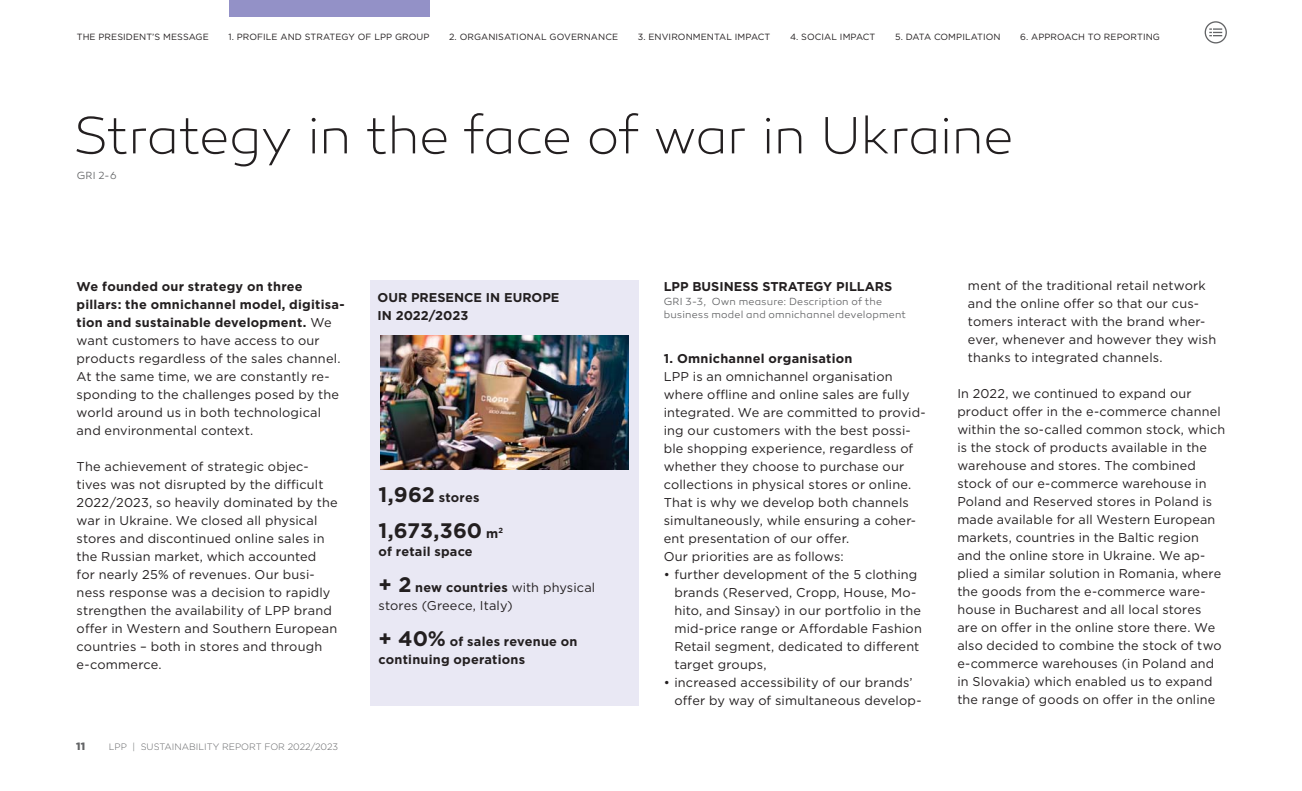
<style>
.page{position:relative;width:1302px;height:791px;background:#fff}
.page>*{position:absolute;margin:0;border:0;box-sizing:border-box;transform-origin:0 0}
.t1{font:200 53.4px "Canaro";letter-spacing:-.02em;color:#231f20}
.t2{font:700 21px "Gotham";letter-spacing:-.005em;color:#231f20}
.t3{font:12.75px/18px "Gotham";letter-spacing:.015em;color:#231f20}
.t4{font:700 12.75px/18px "Gotham";letter-spacing:.015em;color:#231f20}
.t5{font:900 10.65px "Gotham";color:#636466}
.t6{font:300 10.5px/13.5px "Canaro";letter-spacing:.015em;color:#636466}
.t7{font:300 9.3px "Gotham";color:#636466}
.t8{font:9px "Gotham";letter-spacing:.01em;color:#231f20}
.s1{font-weight:700}
.s2{font-size:21px}
.s3{font-size:12.75px}
.s4{font-weight:700;font-size:21px}
</style>
<div class="page">
<div style="left:370px;top:281px;width:268px;height:425px;background:#e9e8f4"></div>
<div style="left:1204px;top:21px;width:22px;height:22px;border:1px solid #636466;border-radius:50%"></div>
<svg style="left:1209px;top:28px;width:12px;height:8px"></svg>
<img style="left:380px;top:335px;width:248px;height:134px">
<div style="left:229px;top:0;width:200px;height:17px;background:#9391c7"></div>
<p class="t8" style="left:77px;top:33px;width:133px">THE PRESIDENT’S MESSAGE</p>
<p class="t8" style="left:228px;top:33px;width:202px">1. PROFILE AND STRATEGY OF LPP GROUP</p>
<p class="t8" style="left:449px;top:33px;width:170px">2. ORGANISATIONAL GOVERNANCE</p>
<p class="t8" style="left:637px;top:33px;width:134px">3. ENVIRONMENTAL IMPACT</p>
<p class="t8" style="left:789px;top:33px;width:87px">4. SOCIAL IMPACT</p>
<p class="t8" style="left:894px;top:33px;width:107px">5. DATA COMPILATION</p>
<p class="t8" style="left:1020px;top:33px;width:141px">6. APPROACH TO REPORTING</p>
<h1 class="t1" style="left:72px;top:115px;width:942px">Strategy in the face of war in Ukraine</h1>
<p class="t6" style="left:77px;top:169px;width:41px">GRI 2-6</p>
<p class="t3" style="left:77px;top:278px;width:269px"><span class="s1">We founded our strategy on three pillars: the omnichannel model, digitisa&shy;tion and sustainable development.</span> We want customers to have access to our products regardless of the sales channel.<br>At the same time, we are constantly re&shy;sponding to the challenges posed by the world around us in both technological and environmental context.</p>
<p class="t3" style="left:77px;top:458px;width:262px">The achievement of strategic objec&shy;tives was not disrupted by the difficult 2022/2023, so heavily dominated by the war in Ukraine. We closed all physical stores and discontinued online sales in the Russian market, which accounted for nearly 25% of revenues. Our busi&shy;ness response was a decision to rapidly strengthen the availability of LPP brand offer in Western and Southern European countries – both in stores and through e-commerce.</p>
<p class="t5" style="left:76px;top:742px;width:10px">11</p>
<p class="t7" style="left:109px;top:742px;width:231px">LPP | SUSTAINABILITY REPORT FOR 2022/2023</p>
<p class="t4" style="left:377px;top:289px;width:183px">OUR PRESENCE IN EUROPE<br>IN 2022/2023</p>
<p class="t4" style="left:378px;top:489px;width:102px"><span class="s2">1,962</span> stores</p>
<h2 class="t2" style="left:378px;top:522px;width:126px">1,673,360 <span class="s3">m</span><sup>2</sup></h2>
<p class="t4" style="left:378px;top:543px;width:96px">of retail space</p>
<p class="t3" style="left:378px;top:579px;width:218px"><span class="s4">+ 2</span> <span class="s1">new countries</span> with physical stores (Greece, Italy)</p>
<p class="t4" style="left:378px;top:633px;width:200px"><span class="s2">+ 40%</span> of sales revenue on continuing operations</p>
<p class="t4" style="left:663px;top:279px;width:230px">LPP BUSINESS STRATEGY PILLARS</p>
<p class="t6" style="left:663px;top:295px;width:244px">GRI 3-3, Own measure: Description of the business model and omnichannel development</p>
<p class="t4" style="left:663px;top:351px;width:190px">1. Omnichannel organisation</p>
<p class="t3" style="left:663px;top:369px;width:263px">LPP is an omnichannel organisation where offline and online sales are fully integrated. We are committed to provid&shy;ing our customers with the best possi&shy;ble shopping experience, regardless of whether they choose to purchase our collections in physical stores or online.<br>That is why we develop both channels simultaneously, while ensuring a coher&shy;ent presentation of our offer.<br>Our priorities are as follows:</p>
<p class="t3" style="left:674px;top:567px;width:249px;text-indent:-11px">• further development of the 5 clothing brands (Reserved, Cropp, House, Mo&shy;hito, and Sinsay) in our portfolio in the mid-price range or Affordable Fashion Retail segment, dedicated to different target groups,</p>
<p class="t3" style="left:674px;top:675px;width:249px;text-indent:-11px">• increased accessibility of our brands’ offer by way of simultaneous develop-</p>
<p class="t3" style="left:967px;top:277px;width:250px">ment of the traditional retail network and the online offer so that our cus&shy;tomers interact with the brand wher&shy;ever, whenever and however they wish thanks to integrated channels.</p>
<p class="t3" style="left:957px;top:385px;width:269px">In 2022, we continued to expand our product offer in the e-commerce channel within the so-called common stock, which is the stock of products available in the warehouse and stores. The combined stock of our e-commerce warehouse in Poland and Reserved stores in Poland is made available for all Western European markets, countries in the Baltic region and the online store in Ukraine. We ap&shy;plied a similar solution in Romania, where the goods from the e-commerce ware&shy;house in Bucharest and all local stores<br>are on offer in the online store there. We also decided to combine the stock of two e-commerce warehouses (in Poland and in Slovakia) which enabled us to expand the range of goods on offer in the online</p>
</div>
